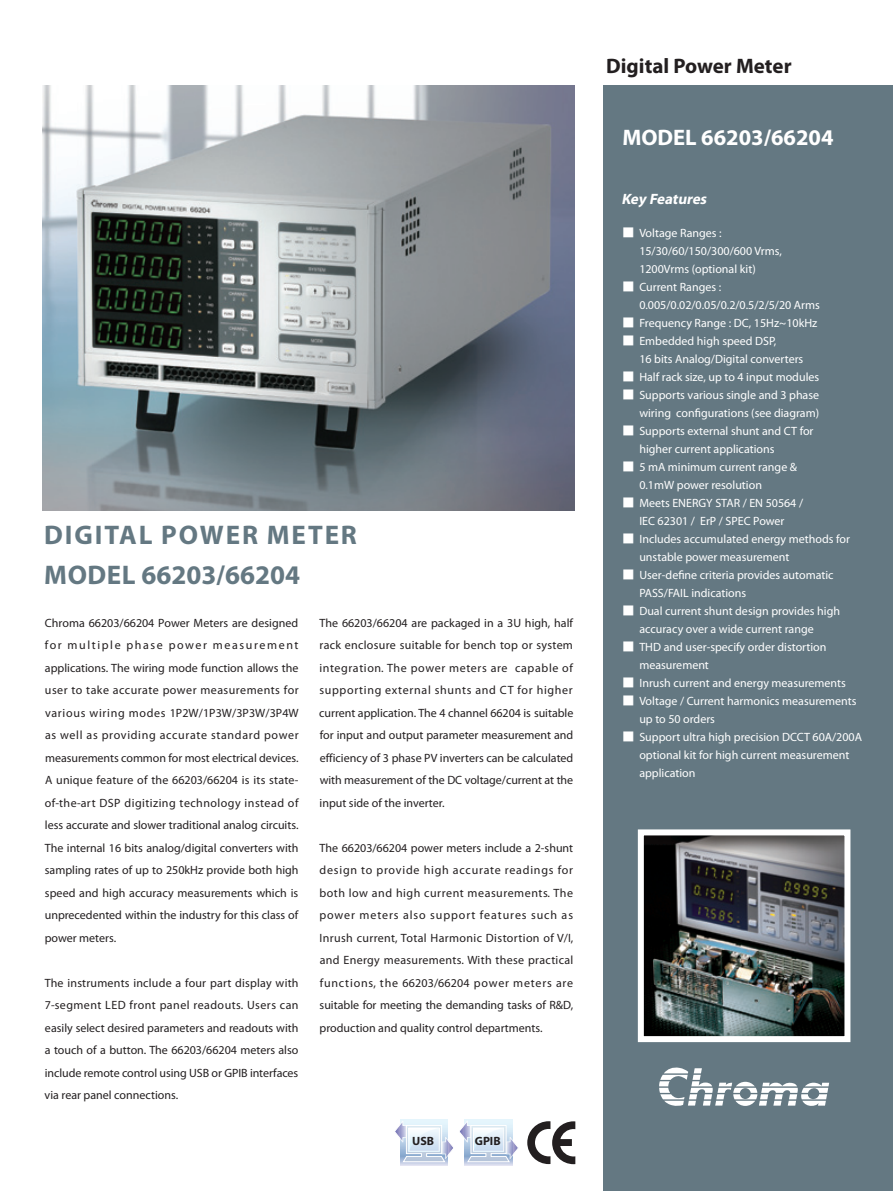
<style>
.page{position:relative;width:893px;height:1191px;background:#fff}
.page>*{position:absolute;margin:0;border:0;box-sizing:border-box;transform-origin:0 0}
.t1{font:700 27px/40.5px "Myriad Pro";letter-spacing:.04em;color:#647882}
.t2{font:700 22.5px "Myriad Pro";color:#fff}
.t3{font:700 21px "Myriad Pro";color:#231f20}
.t4{font:italic 700 15px "Myriad Pro";color:#fff}
.t5{font:12px/22.5px "Myriad Pro";color:#231f20;text-align:justify}
.t6{font:12px/18px "Myriad Pro";color:#fff}
.t7{font:700 12px "Myriad Pro";color:#231f20}
.s1{font-family:"AR Hei B5";font-weight:700}
.s2{font-family:"AR Hei B5";font-weight:500}
</style>
<div class="page">
<img style="left:43px;top:85px;width:531px;height:425px">
<div style="left:604px;top:85px;width:289px;height:1106px;background:#647882"></div>
<img style="left:645px;top:836px;width:198px;height:199px">
<div style="left:638px;top:829px;width:212px;height:213px;border:6px solid #fff"></div>
<svg style="left:400px;top:1119px;width:48px;height:47px"></svg>
<div style="left:400px;top:1120px;width:48px;height:45px;background:#cdd4e9"></div>
<svg style="left:464px;top:1119px;width:49px;height:47px"></svg>
<div style="left:464px;top:1120px;width:48px;height:45px;background:#cdd4e9"></div>
<svg style="left:395px;top:1120px;width:123px;height:42px"></svg>
<svg style="left:527px;top:1121px;width:48px;height:43px"></svg>
<svg style="left:659px;top:1067px;width:170px;height:39px"></svg>
<h1 class="t1" style="left:44px;top:513px;width:314px">DIGITAL POWER METER<br>MODEL 66203/66204</h1>
<p class="t5" style="left:45px;top:611px;width:256px">Chroma 66203/66204 Power Meters are designed for multiple phase power measurement applications. The wiring mode function allows the user to take accurate power measurements for various wiring modes 1P2W/1P3W/3P3W/3P4W as well as providing accurate standard power measurements common for most electrical devices.<br>A unique feature of the 66203/66204 is its state&shy;of-the-art DSP digitizing technology instead of less accurate and slower traditional analog circuits.<br>The internal 16 bits analog/digital converters with sampling rates of up to 250kHz provide both high speed and high accuracy measurements which is unprecedented within the industry for this class of power meters.</p>
<p class="t5" style="left:45px;top:971px;width:255px">The instruments include a four part display with 7-segment LED front panel readouts. Users can easily select desired parameters and readouts with a touch of a button. The 66203/66204 meters also include remote control using USB or GPIB interfaces via rear panel connections.</p>
<p class="t5" style="left:319px;top:611px;width:256px">The 66203/66204 are packaged in a 3U high, half rack enclosure suitable for bench top or system integration. The power meters are capable of supporting external shunts and CT for higher current application. The 4 channel 66204 is suitable for input and output parameter measurement and efficiency of 3 phase PV inverters can be calculated with measurement of the DC voltage/current at the input side of the inverter.</p>
<p class="t5" style="left:319px;top:836px;width:255px">The 66203/66204 power meters include a 2-shunt design to provide high accurate readings for both low and high current measurements. The power meters also support features such as Inrush current, Total Harmonic Distortion of V/I, and Energy measurements. With these practical functions, the 66203/66204 power meters are suitable for meeting the demanding tasks of R&amp;D, production and quality control departments.</p>
<p class="t7" style="left:412px;top:1132px;width:23px">USB</p>
<p class="t7" style="left:475px;top:1132px;width:27px">GPIB</p>
<h3 class="t3" style="left:606px;top:52px;width:187px">Digital Power Meter</h3>
<h2 class="t2" style="left:622px;top:123px;width:213px">MODEL 66203/66204</h2>
<p class="t4" style="left:621px;top:189px;width:90px">Key Features</p>
<p class="t6" style="left:639px;top:224px;width:144px;text-indent:-17px"><span class="s1">■</span> Voltage Ranges :<br>15/30/60/150/300/600 Vrms,<br>1200Vrms (optional kit)</p>
<p class="t6" style="left:639px;top:278px;width:182px;text-indent:-17px"><span class="s2">■</span> Current Ranges :<br>0.005/0.02/0.05/0.2/0.5/2/5/20 Arms</p>
<p class="t6" style="left:622px;top:314px;width:197px"><span class="s2">■</span> Frequency Range : DC, 15Hz~10kHz</p>
<p class="t6" style="left:639px;top:332px;width:165px;text-indent:-17px"><span class="s2">■</span> Embedded high speed DSP,<br>16 bits Analog/Digital converters</p>
<p class="t6" style="left:622px;top:368px;width:198px"><span class="s2">■</span> Half rack size, up to 4 input modules</p>
<p class="t6" style="left:622px;top:386px;width:198px;text-align:right"><span class="s2">■</span> Supports various single and 3 phase wiring configurations (see diagram)</p>
<p class="t6" style="left:639px;top:422px;width:176px;text-indent:-17px"><span class="s2">■</span> Supports external shunt and CT for higher current applications</p>
<p class="t6" style="left:639px;top:458px;width:159px;text-indent:-17px"><span class="s2">■</span> 5 mA minimum current range &amp;<br>0.1mW power resolution</p>
<p class="t6" style="left:622px;top:494px;width:182px;text-align:center"><span class="s2">■</span> Meets ENERGY STAR / EN 50564 /<br>IEC 62301 / ErP / SPEC Power</p>
<p class="t6" style="left:639px;top:530px;width:212px;text-indent:-17px"><span class="s2">■</span> Includes accumulated energy methods for unstable power measurement</p>
<p class="t6" style="left:639px;top:566px;width:196px;text-indent:-17px"><span class="s2">■</span> User-define criteria provides automatic<br>PASS/FAIL indications</p>
<p class="t6" style="left:639px;top:602px;width:202px;text-indent:-17px"><span class="s2">■</span> Dual current shunt design provides high accuracy over a wide current range</p>
<p class="t6" style="left:639px;top:638px;width:189px;text-indent:-17px"><span class="s2">■</span> THD and user-specify order distortion measurement</p>
<p class="t6" style="left:622px;top:674px;width:225px"><span class="s2">■</span> Inrush current and energy measurements</p>
<p class="t6" style="left:639px;top:692px;width:219px;text-indent:-17px"><span class="s2">■</span> Voltage / Current harmonics measurements up to 50 orders</p>
<p class="t6" style="left:639px;top:728px;width:224px;text-indent:-17px"><span class="s2">■</span> Support ultra high precision DCCT 60A/200A optional kit for high current measurement application</p>
</div>
